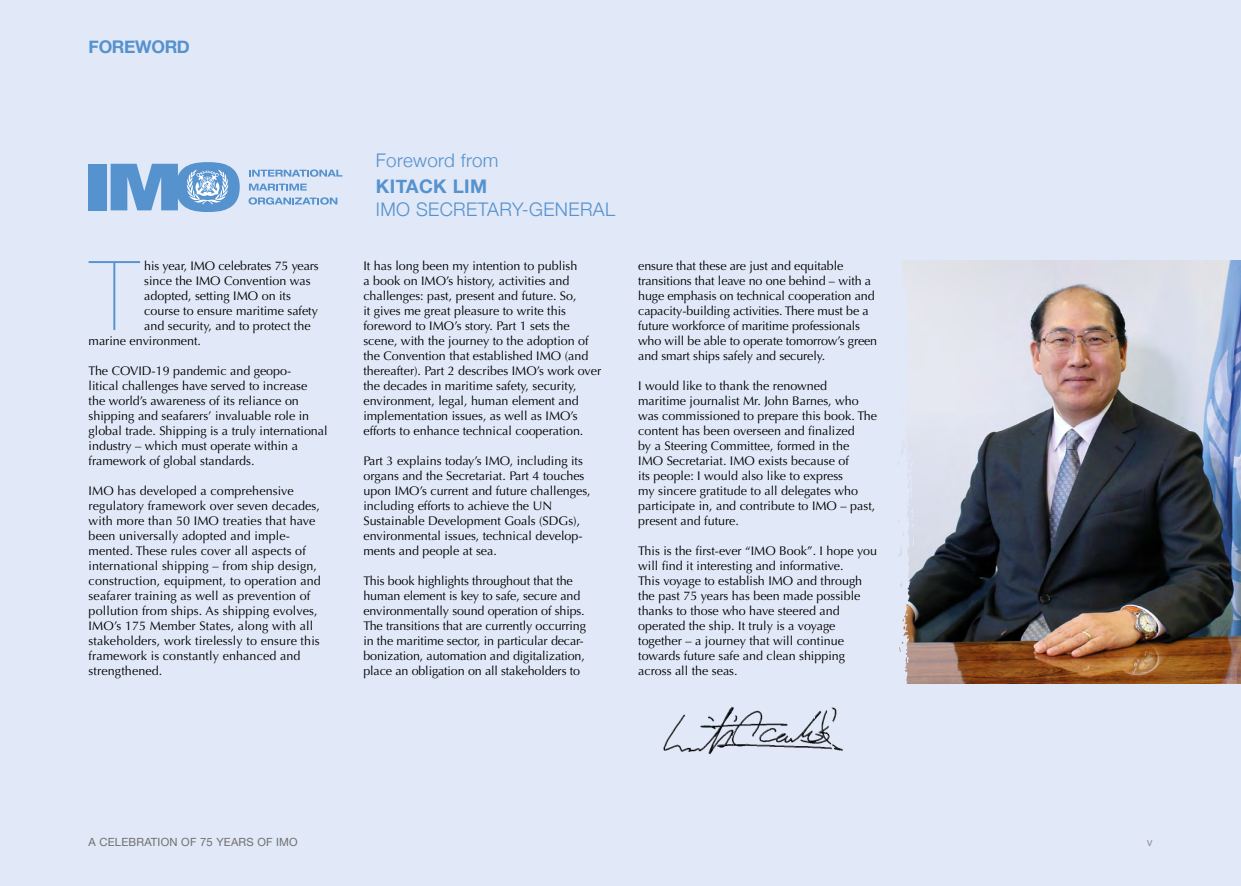
<style>
.page{position:relative;width:1241px;height:886px;background:#fff}
.page>*{position:absolute;margin:0;border:0;box-sizing:border-box;transform-origin:0 0}
.t1{font:200 96.5px "Helvetica Neue";color:#5592ce}
.t2{font:300 18.75px "Helvetica Neue";letter-spacing:.02em;color:#5592ce}
.t3{font:700 18.75px "Helvetica Neue";letter-spacing:.02em;color:#5592ce}
.t4{font:700 17.5px "Helvetica Neue";letter-spacing:-.02em;color:#5592ce}
.t5{font:12.5px/15px "Optima";color:#000}
.t6{font:11.25px "Helvetica Neue";letter-spacing:.02em;color:#706f6f}
.t7{font:300 11.25px "Helvetica Neue";color:#706f6f}
</style>
<div class="page">
<div style="left:0;top:0;width:1240px;height:886px;background:#e1e8f7"></div>
<div style="left:89px;top:164px;width:18px;height:46px;background:#5592ce"></div>
<svg style="left:111px;top:164px;width:67px;height:46px"></svg>
<div style="left:176px;top:162px;width:64px;height:50px;background:#5592ce;border-radius:50%"></div>
<svg style="left:187px;top:170px;width:41px;height:34px"></svg>
<svg style="left:249px;top:169px;width:93px;height:8px"></svg>
<svg style="left:249px;top:184px;width:58px;height:6px"></svg>
<svg style="left:248px;top:197px;width:89px;height:8px"></svg>
<img style="left:663px;top:706px;width:119px;height:49px">
<img style="left:911px;top:261px;width:329px;height:423px">
<svg style="left:782px;top:260px;width:129px;height:491px"></svg>
<svg style="left:912px;top:537px;width:2px;height:9px"></svg>
<svg style="left:881px;top:643px;width:3px;height:6px"></svg>
<svg style="left:906px;top:657px;width:2px;height:6px"></svg>
<svg style="left:906px;top:476px;width:8px;height:51px"></svg>
<svg style="left:884px;top:604px;width:3px;height:13px"></svg>
<svg style="left:907px;top:452px;width:6px;height:15px"></svg>
<h3 class="t4" style="left:89px;top:33px;width:103px">FOREWORD</h3>
<h1 class="t1" style="left:90px;top:221px;width:50px">T</h1>
<p class="t5" style="left:144px;top:258px;width:176px">his year, IMO celebrates 75 years</p>
<p class="t5" style="left:144px;top:273px;width:168px">since the IMO Convention was</p>
<p class="t5" style="left:144px;top:288px;width:148px">adopted, setting IMO on its</p>
<p class="t5" style="left:144px;top:303px;width:175px">course to ensure maritime safety</p>
<p class="t5" style="left:144px;top:318px;width:168px">and security, and to protect the</p>
<p class="t5" style="left:89px;top:333px;width:114px">marine environment.</p>
<p class="t5" style="left:89px;top:363px;width:240px">The COVID-19 pandemic and geopo-<br>litical challenges have served to increase<br>the world’s awareness of its reliance on shipping and seafarers’ invaluable role in global trade. Shipping is a truly international industry – which must operate within a framework of global standards.</p>
<p class="t5" style="left:89px;top:483px;width:234px">IMO has developed a comprehensive regulatory framework over seven decades, with more than 50 IMO treaties that have been universally adopted and imple&shy;mented. These rules cover all aspects of international shipping – from ship design, construction, equipment, to operation and seafarer training as well as prevention of pollution from ships. As shipping evolves, IMO’s 175 Member States, along with all stakeholders, work tirelessly to ensure this framework is constantly enhanced and strengthened.</p>
<h2 class="t2" style="left:376px;top:145px;width:124px">Foreword from</h2>
<h2 class="t3" style="left:376px;top:172px;width:113px">KITACK LIM</h2>
<h2 class="t2" style="left:376px;top:194px;width:241px">IMO SECRETARY-GENERAL</h2>
<p class="t5" style="left:363px;top:258px;width:239px">It has long been my intention to publish<br>a book on IMO’s history, activities and challenges: past, present and future. So,<br>it gives me great pleasure to write this foreword to IMO’s story. Part 1 sets the scene, with the journey to the adoption of the Convention that established IMO (and thereafter). Part 2 describes IMO’s work over the decades in maritime safety, security, environment, legal, human element and implementation issues, as well as IMO’s efforts to enhance technical cooperation.</p>
<p class="t5" style="left:363px;top:453px;width:229px">Part 3 explains today’s IMO, including its organs and the Secretariat. Part 4 touches upon IMO’s current and future challenges, including efforts to achieve the UN Sustainable Development Goals (SDGs), environmental issues, technical develop&shy;ments and people at sea.</p>
<p class="t5" style="left:363px;top:573px;width:224px">This book highlights throughout that the human element is key to safe, secure and environmentally sound operation of ships.<br>The transitions that are currently occurring in the maritime sector, in particular decar&shy;bonization, automation and digitalization, place an obligation on all stakeholders to</p>
<p class="t5" style="left:638px;top:258px;width:240px">ensure that these are just and equitable transitions that leave no one behind – with a huge emphasis on technical cooperation and capacity-building activities. There must be a future workforce of maritime professionals who will be able to operate tomorrow’s green and smart ships safely and securely.</p>
<p class="t5" style="left:638px;top:378px;width:240px">I would like to thank the renowned maritime journalist Mr. John Barnes, who was commissioned to prepare this book. The content has been overseen and finalized<br>by a Steering Committee, formed in the IMO Secretariat. IMO exists because of<br>its people: I would also like to express<br>my sincere gratitude to all delegates who participate in, and contribute to IMO – past, present and future.</p>
<p class="t5" style="left:638px;top:543px;width:240px">This is the first-ever “IMO Book”. I hope you will find it interesting and informative.<br>This voyage to establish IMO and through the past 75 years has been made possible thanks to those who have steered and operated the ship. It truly is a voyage together – a journey that will continue towards future safe and clean shipping across all the seas.</p>
<p class="t6" style="left:89px;top:834px;width:211px">A CELEBRATION OF 75 YEARS OF IMO</p>
<p class="t7" style="left:1146px;top:832px;width:7px">v</p>
</div>
